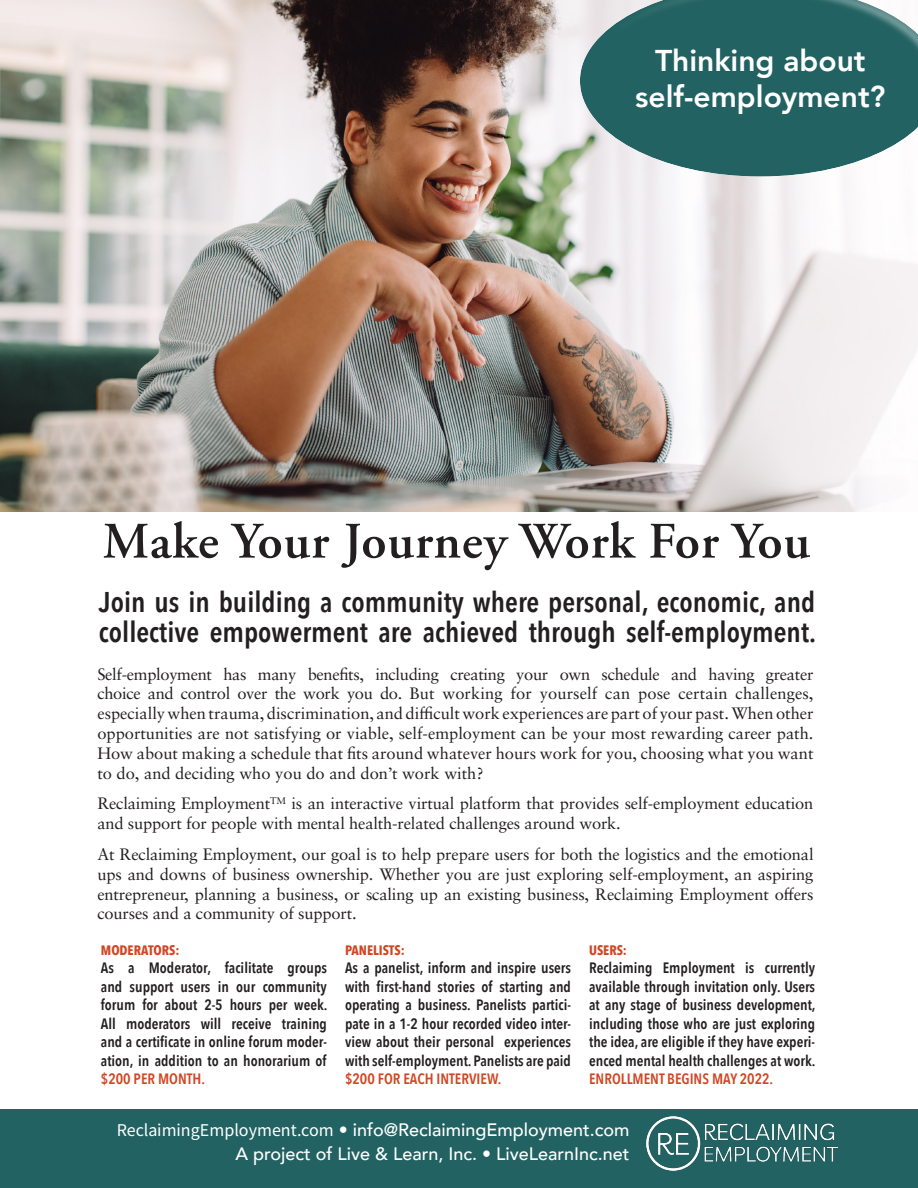
<style>
.page{position:relative;width:918px;height:1188px;background:#fff}
.page>*{position:absolute;margin:0;border:0;box-sizing:border-box;transform-origin:0 0}
.t1{font:600 51px "Adobe Garamond Pro";letter-spacing:.02em;color:#231f20}
.t2{font:800 30px/36px "Avenir";color:#fff;text-align:center}
.t3{font:600 28.5px/30.3px "Avenir Next Condensed";color:#231f20}
.t4{font:500 18px/24px "Avenir";color:#fff;text-align:right}
.t5{font:16.5px/19.8px "Sabon LT Pro";letter-spacing:-.01em;color:#231f20;text-align:justify}
.t6{font:600 15px/18.5px "Avenir Next Condensed";color:#231f20;text-align:justify}
.t7{font:700 13.65px "Avenir Next Condensed";color:#d14623}
.s1{color:#d14623}
.s2{font-family:"Source Sans Variable";font-weight:400}
</style>
<div class="page">
<div style="left:0;top:1109px;width:918px;height:79px;background:#226262"></div>
<img style="left:0;top:0;width:918px;height:512px">
<div style="left:579px;top:0;width:339px;height:178px;background:#fff;opacity:.75"></div>
<img style="left:646px;top:1116px;width:192px;height:55px">
<p class="t2" style="left:635px;top:43px;width:252px">Thinking about self-employment?</p>
<p class="t1" style="left:102px;top:512px;width:709px">Make Your Journey Work For You</p>
<p class="t3" style="left:99px;top:586px;width:719px">Join us in building a community where personal, economic, and collective empowerment are achieved through self-employment.</p>
<p class="t5" style="left:97px;top:664px;width:718px">Self-employment has many benefits, including creating your own schedule and having greater choice and control over the work you do. But working for yourself can pose certain challenges, especially when trauma, discrimination, and difficult work experiences are part of your past. When other opportunities are not satisfying or viable, self-employment can be your most rewarding career path.<br>How about making a schedule that fits around whatever hours work for you, choosing what you want to do, and deciding who you do and don’t work with?</p>
<p class="t5" style="left:97px;top:793px;width:718px">Reclaiming Employment<sup>TM</sup> is an interactive virtual platform that provides self-employment education and support for people with mental health-related challenges around work.</p>
<p class="t5" style="left:97px;top:844px;width:718px">At Reclaiming Employment, our goal is to help prepare users for both the logistics and the emotional ups and downs of business ownership. Whether you are just exploring self-employment, an aspiring entrepreneur, planning a business, or scaling up an existing business, Reclaiming Employment offers courses and a community of support.</p>
<p class="t7" style="left:101px;top:942px;width:80px">MODERATORS:</p>
<p class="t6" style="left:101px;top:959px;width:228px">As a Moderator, facilitate groups and support users in our community forum for about 2-5 hours per week.<br>All moderators will receive training and a certificate in online forum moder&shy;ation, in addition to an honorarium of <span class="s1">$200 PER MONTH.</span></p>
<p class="t7" style="left:589px;top:942px;width:39px">USERS:</p>
<p class="t6" style="left:589px;top:959px;width:228px">Reclaiming Employment is currently available through invitation only. Users at any stage of business development, including those who are just exploring the idea, are eligible if they have experi&shy;enced mental health challenges at work.<br><span class="s1">ENROLLMENT BEGINS MAY 2022.</span></p>
<p class="t4" style="left:117px;top:1116px;width:514px"><span class="s2">ReclaimingEmployment.com</span> • info@ReclaimingEmployment.com<br>A project of Live &amp; Learn, Inc. • LiveLearnInc.net</p>
<p class="t7" style="left:345px;top:942px;width:61px">PANELISTS:</p>
<p class="t6" style="left:345px;top:959px;width:228px">As a panelist, inform and inspire users with first-hand stories of starting and operating a business. Panelists partici&shy;pate in a 1-2 hour recorded video inter&shy;view about their personal experiences with self-employment. Panelists are paid <span class="s1">$200 FOR EACH INTERVIEW.</span></p>
</div>
